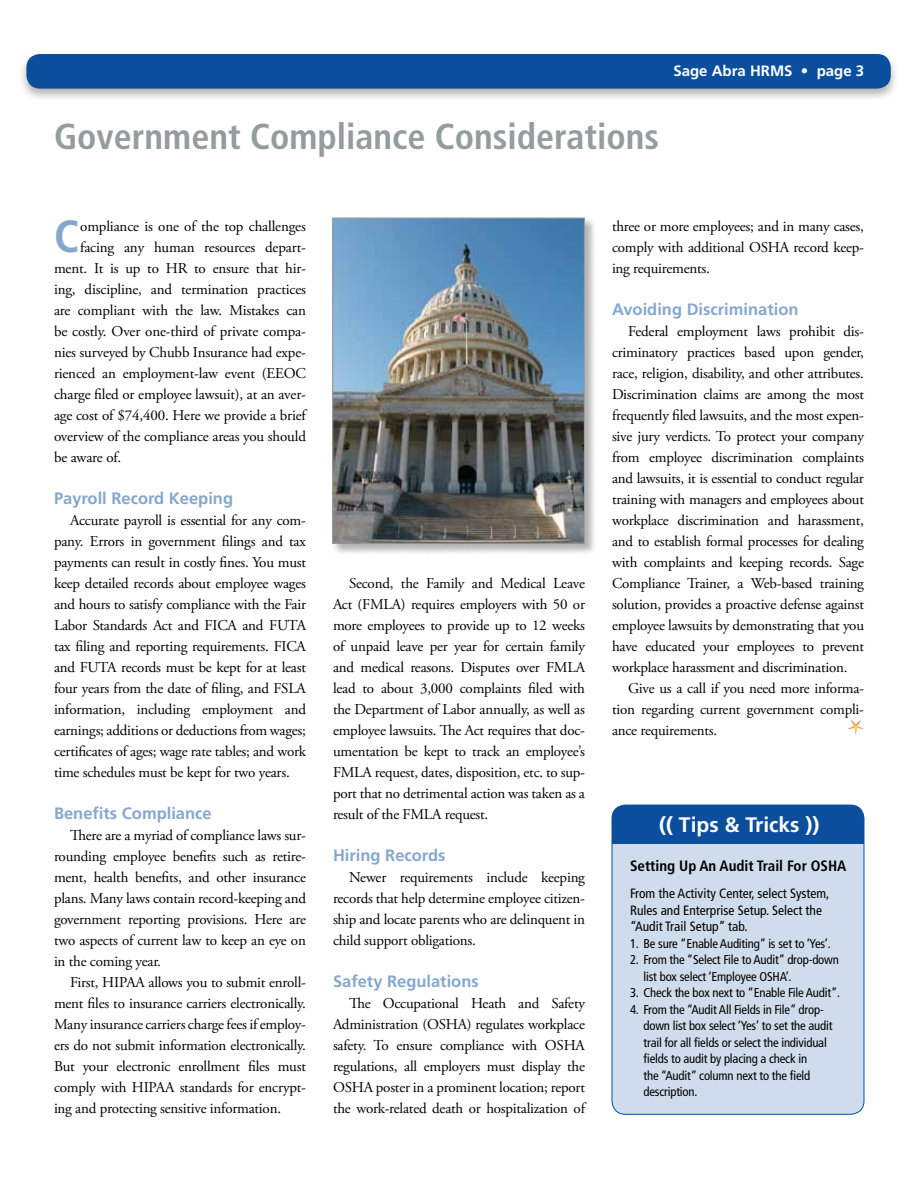
<style>
.page{position:relative;width:918px;height:1188px;background:#fff}
.page>*{position:absolute;margin:0;border:0;box-sizing:border-box;transform-origin:0 0}
.t1{font:700 condensed 45.15px "Frutiger";color:#85a7ce}
.t2{font:700 condensed 36px "Frutiger";color:#959c9d}
.t3{font:700 21px "Frutiger";color:#fff}
.t4{font:700 16.5px "Frutiger";color:#85a7ce}
.t5{font:15px/21px "Adobe Garamond Pro";letter-spacing:-.015em;color:#000;text-align:justify}
.t6{font:700 condensed 15px "Frutiger";color:#000}
.t7{font:700 15px "Frutiger";color:#fff}
.t8{font:condensed 13.5px/16.5px "Frutiger";color:#000}
.t9{font:condensed 12.75px/16.5px "Frutiger";letter-spacing:-.015em;color:#000}
</style>
<div class="page">
<svg style="left:848px;top:720px;width:16px;height:15px"></svg>
<div style="left:331px;top:217px;width:266px;height:338px;background:#000;opacity:.3"></div>
<img style="left:334px;top:220px;width:249px;height:322px">
<div style="left:332px;top:218px;width:253px;height:326px;border:1px solid #959c9d"></div>
<div style="left:18px;top:51px;width:881px;height:51px;background:#000;opacity:.3"></div>
<div style="left:26px;top:54px;width:865px;height:35px;background:#0b4e9d;border-radius:14px"></div>
<div style="left:612px;top:805px;width:252px;height:309px;background:#cedceb;border-radius:14px"></div>
<div style="left:612px;top:805px;width:252px;height:39px;background:#0b4e9d;border-radius:14px"></div>
<p class="t7" style="left:673px;top:62px;width:192px">Sage Abra HRMS • page 3</p>
<h2 class="t2" style="left:54px;top:115px;width:607px">Government Compliance Considerations</h2>
<h1 class="t1" style="left:54px;top:210px;width:27px">C</h1>
<p class="t5" style="left:80px;top:216px;width:227px">ompliance is one of the top challenges</p>
<p class="t5" style="left:80px;top:237px;width:227px">facing any human resources depart-</p>
<p class="t5" style="left:54px;top:258px;width:253px">ment. It is up to HR to ensure that hir-</p>
<p class="t5" style="left:54px;top:279px;width:253px">ing, discipline, and termination practices</p>
<p class="t5" style="left:54px;top:300px;width:253px">are compliant with the law. Mistakes can</p>
<p class="t5" style="left:54px;top:321px;width:253px">be costly. Over one-third of private compa-</p>
<p class="t5" style="left:54px;top:342px;width:253px">nies surveyed by Chubb Insurance had expe-</p>
<p class="t5" style="left:54px;top:363px;width:253px">rienced an employment-law event (EEOC</p>
<p class="t5" style="left:54px;top:384px;width:253px">charge filed or employee lawsuit), at an aver-</p>
<p class="t5" style="left:54px;top:405px;width:253px">age cost of $74,400. Here we provide a brief</p>
<p class="t5" style="left:54px;top:426px;width:254px">overview of the compliance areas you should</p>
<p class="t5" style="left:54px;top:447px;width:69px">be aware of.</p>
<p class="t4" style="left:54px;top:489px;width:181px">Payroll Record Keeping</p>
<p class="t5" style="left:54px;top:510px;width:254px;text-indent:16px">Accurate payroll is essential for any com&shy;pany. Errors in government filings and tax payments can result in costly fines. You must keep detailed records about employee wages and hours to satisfy compliance with the Fair Labor Standards Act and FICA and FUTA tax filing and reporting requirements. FICA and FUTA records must be kept for at least four years from the date of filing, and FSLA information, including employment and earnings; additions or deductions from wages; certificates of ages; wage rate tables; and work time schedules must be kept for two years.</p>
<p class="t4" style="left:54px;top:804px;width:159px">Benefits Compliance</p>
<p class="t5" style="left:54px;top:825px;width:254px;text-indent:16px">There are a myriad of compliance laws sur&shy;rounding employee benefits such as retire&shy;ment, health benefits, and other insurance plans. Many laws contain record-keeping and government reporting provisions. Here are two aspects of current law to keep an eye on in the coming year.</p>
<p class="t5" style="left:54px;top:972px;width:254px;text-indent:16px">First, HIPAA allows you to submit enroll&shy;ment files to insurance carriers electronically.<br>Many insurance carriers charge fees if employ&shy;ers do not submit information electronically.<br>But your electronic enrollment files must comply with HIPAA standards for encrypt&shy;ing and protecting sensitive information.</p>
<p class="t5" style="left:333px;top:573px;width:254px;text-indent:16px">Second, the Family and Medical Leave Act (FMLA) requires employers with 50 or more employees to provide up to 12 weeks of unpaid leave per year for certain family and medical reasons. Disputes over FMLA lead to about 3,000 complaints filed with the Department of Labor annually, as well as employee lawsuits. The Act requires that doc&shy;umentation be kept to track an employee’s FMLA request, dates, disposition, etc. to sup&shy;port that no detrimental action was taken as a result of the FMLA request.</p>
<p class="t4" style="left:333px;top:846px;width:114px">Hiring Records</p>
<p class="t5" style="left:333px;top:867px;width:254px;text-indent:16px">Newer requirements include keeping records that help determine employee citizen&shy;ship and locate parents who are delinquent in child support obligations.</p>
<p class="t4" style="left:333px;top:972px;width:147px">Safety Regulations</p>
<p class="t5" style="left:333px;top:993px;width:254px;text-indent:16px">The Occupational Heath and Safety Administration (OSHA) regulates workplace safety. To ensure compliance with OSHA regulations, all employers must display the OSHA poster in a prominent location; report the work-related death or hospitalization of</p>
<p class="t5" style="left:612px;top:216px;width:254px">three or more employees; and in many cases, comply with additional OSHA record keep&shy;ing requirements.</p>
<p class="t4" style="left:612px;top:300px;width:188px">Avoiding Discrimination</p>
<p class="t5" style="left:612px;top:321px;width:254px;text-indent:16px">Federal employment laws prohibit dis&shy;criminatory practices based upon gender, race, religion, disability, and other attributes.<br>Discrimination claims are among the most frequently filed lawsuits, and the most expen&shy;sive jury verdicts. To protect your company from employee discrimination complaints and lawsuits, it is essential to conduct regular training with managers and employees about workplace discrimination and harassment, and to establish formal processes for dealing with complaints and keeping records. Sage Compliance Trainer, a Web-based training solution, provides a proactive defense against employee lawsuits by demonstrating that you have educated your employees to prevent workplace harassment and discrimination.</p>
<p class="t5" style="left:612px;top:678px;width:253px;text-indent:16px">Give us a call if you need more informa&shy;tion regarding current government compli&shy;ance requirements.</p>
<h3 class="t3" style="left:659px;top:812px;width:162px">(( Tips &amp; Tricks ))</h3>
<p class="t6" style="left:630px;top:857px;width:218px">Setting Up An Audit Trail For OSHA</p>
<p class="t8" style="left:630px;top:885px;width:201px">From the Activity Center, select System,<br>Rules and Enterprise Setup. Select the “Audit Trail Setup” tab.</p>
<p class="t9" style="left:630px;top:935px;width:202px">1. Be sure “Enable Auditing” is set to ‘Yes’.</p>
<p class="t9" style="left:644px;top:951px;width:197px;text-indent:-14px">2. From the “Select File to Audit” drop-down list box select ‘Employee OSHA’.</p>
<p class="t9" style="left:630px;top:984px;width:212px">3. Check the box next to “Enable File Audit”.</p>
<p class="t9" style="left:644px;top:1001px;width:191px;text-indent:-14px">4. From the “Audit All Fields in File” drop&shy;down list box select ‘Yes’ to set the audit trail for all fields or select the individual fields to audit by placing a check in<br>the “Audit” column next to the field description.</p>
</div>
